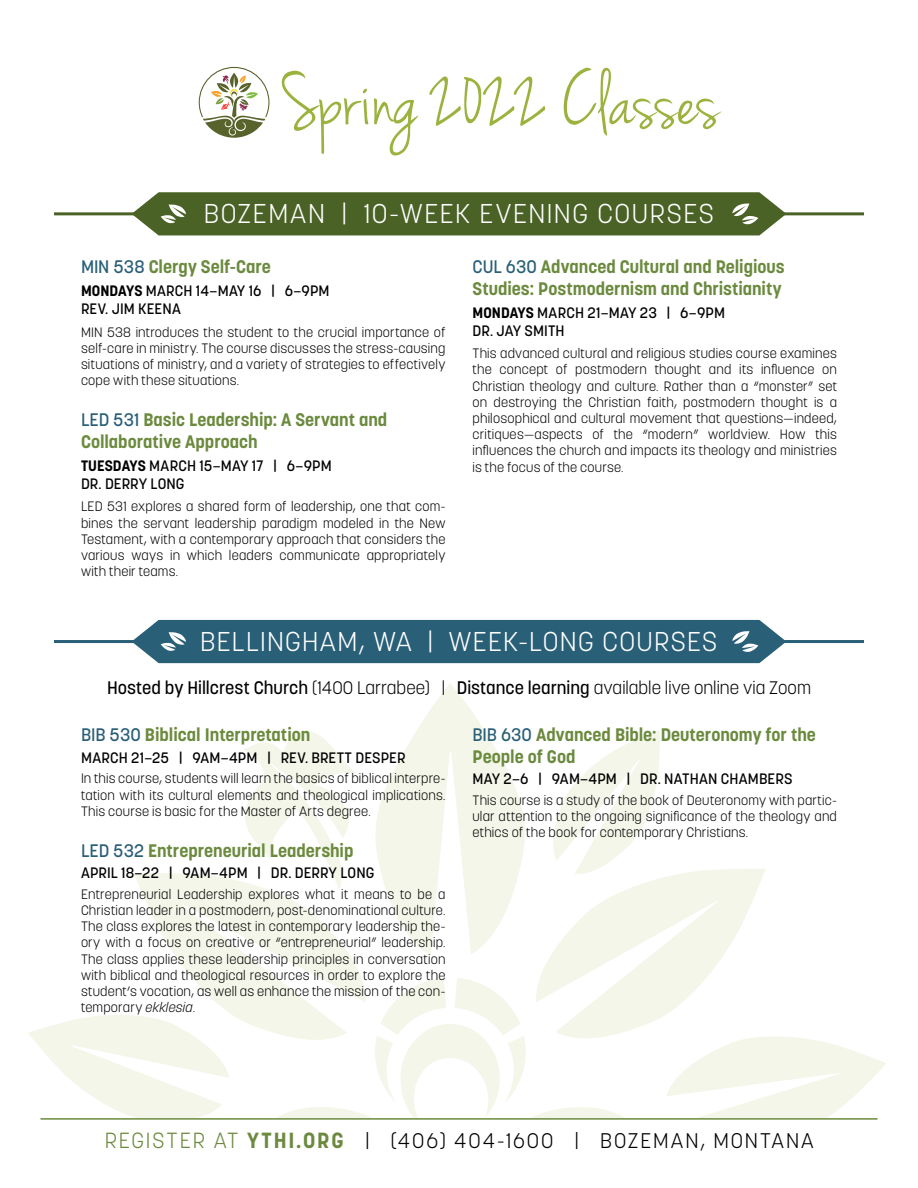
<style>
.page{position:relative;width:918px;height:1188px;background:#fff}
.page>*{position:absolute;margin:0;border:0;box-sizing:border-box;transform-origin:0 0}
.t1{font:81px "Jenna Sue";color:#9bb33e}
.t2{font:300 27px "Korolev";letter-spacing:.05em;color:#fff}
.YTI-Body{font:300 21px "Korolev";letter-spacing:.095em;color:#000}
.YTI-Schedule-ClassTi{font:700 18px/21.6px "Korolev";color:#6b8a3e}
.YTI-Body-2{font:300 18px "Korolev";color:#000}
.YTI-Schedule-ClassTi-2{font:700 18px "Korolev";color:#6c8a3d}
.YTI-Schedule-Details{font:500 15px "Korolev";letter-spacing:.005em;color:#000}
.YTI-Body-3{font:300 13.5px/16.2px "Korolev";letter-spacing:.015em;color:#000;text-align:justify}
.YTI-Schedule-Body{font:300 13.5px/16.2px "Korolev";letter-spacing:.015em;color:#000;text-align:justify}
.s1{font-weight:500;color:#295f77}
.s2{font-weight:700}
.s3{font-weight:500}
.s4{font-style:italic}
.s5{font-size:21.75px;color:#6b8a3e}
.s6{font-weight:700;font-size:21.75px;color:#6b8a3e}
</style>
<div class="page">
<svg style="left:28px;top:663px;width:858px;height:455px"></svg>
<hr style="left:40px;top:1118px;width:838px;height:2px;background:#6c8a3d">
<svg style="left:199px;top:67px;width:70px;height:71px"></svg>
<hr style="left:54px;top:212px;width:810px;height:3px;background:#4a6226">
<svg style="left:132px;top:192px;width:654px;height:43px;background:#546b32"></svg>
<hr style="left:54px;top:640px;width:810px;height:3px;background:#295f77">
<div style="left:133px;top:620px;width:652px;height:43px;background:#295f77"></div>
<p class="t1" style="left:282px;top:54px;width:438px">Spring 2022 Classes</p>
<p class="t2" style="left:204px;top:197px;width:512px">BOZEMAN | 10-WEEK EVENING COURSES</p>
<p class="YTI-Schedule-ClassTi" style="left:81px;top:256px;width:191px"><span class="s1">MIN 538</span> Clergy Self-Care</p>
<p class="YTI-Schedule-Details" style="left:81px;top:282px;width:250px"><span class="s2">MONDAYS</span> MARCH 14–MAY 16 | 6–9PM</p>
<p class="YTI-Schedule-Details" style="left:81px;top:300px;width:101px">REV. JIM KEENA</p>
<p class="YTI-Body-3" style="left:81px;top:324px;width:366px">MIN 538 introduces the student to the crucial importance of self-care in ministry. The course discusses the stress-causing situations of ministry, and a variety of strategies to effectively cope with these situations.</p>
<p class="YTI-Schedule-ClassTi" style="left:81px;top:409px;width:308px"><span class="s1">LED 531</span> Basic Leadership: A Servant and<br>Collaborative Approach</p>
<p class="YTI-Schedule-Details" style="left:81px;top:456px;width:252px"><span class="s2">TUESDAYS</span> MARCH 15–MAY 17 | 6–9PM</p>
<p class="YTI-Schedule-Details" style="left:81px;top:474px;width:105px">DR. DERRY LONG</p>
<p class="YTI-Body-3" style="left:81px;top:499px;width:366px">LED 531 explores a shared form of leadership, one that com&shy;bines the servant leadership paradigm modeled in the New Testament, with a contemporary approach that considers the various ways in which leaders communicate appropriately with their teams.</p>
<p class="YTI-Schedule-ClassTi" style="left:472px;top:256px;width:314px"><span class="s1">CUL 630</span> Advanced Cultural and Religious<br>Studies: Postmodernism and Christianity</p>
<p class="YTI-Schedule-Details" style="left:472px;top:303px;width:254px"><span class="s2">MONDAYS</span> MARCH 21–MAY 23 | 6–9PM</p>
<p class="YTI-Schedule-Details" style="left:472px;top:321px;width:94px">DR. JAY SMITH</p>
<p class="YTI-Schedule-Body" style="left:472px;top:345px;width:366px">This advanced cultural and religious studies course examines the concept of postmodern thought and its influence on Christian theology and culture. Rather than a “monster” set on destroying the Christian faith, postmodern thought is a philosophical and cultural movement that questions—indeed, critiques—aspects of the “modern” worldview. How this influences the church and impacts its theology and ministries is the focus of the course.</p>
<p class="t2" style="left:200px;top:624px;width:519px">BELLINGHAM, WA | WEEK-LONG COURSES</p>
<p class="YTI-Body-2" style="left:107px;top:676px;width:705px"><span class="s3">Hosted by Hillcrest Church</span> (1400 Larrabee) | <span class="s3">Distance learning</span> available live online via Zoom</p>
<p class="YTI-Schedule-ClassTi-2" style="left:81px;top:724px;width:231px"><span class="s1">BIB 530</span> Biblical Interpretation</p>
<p class="YTI-Schedule-Details" style="left:81px;top:748px;width:326px">MARCH 21–25 | 9AM–4PM | REV. BRETT DESPER</p>
<p class="YTI-Body-3" style="left:81px;top:771px;width:366px">In this course, students will learn the basics of biblical interpre&shy;tation with its cultural elements and theological implications.<br>This course is basic for the Master of Arts degree.</p>
<p class="YTI-Schedule-ClassTi" style="left:81px;top:840px;width:274px"><span class="s1">LED 532</span> Entrepreneurial Leadership</p>
<p class="YTI-Schedule-Details" style="left:81px;top:863px;width:295px">APRIL 18–22 | 9AM–4PM | DR. DERRY LONG</p>
<p class="YTI-Body-3" style="left:81px;top:886px;width:366px">Entrepreneurial Leadership explores what it means to be a Christian leader in a postmodern, post-denominational culture.<br>The class explores the latest in contemporary leadership the&shy;ory with a focus on creative or “entrepreneurial” leadership.<br>The class applies these leadership principles in conversation with biblical and theological resources in order to explore the student’s vocation, as well as enhance the mission of the con&shy;temporary <span class="s4">ekklesia</span>.</p>
<p class="YTI-Schedule-ClassTi" style="left:472px;top:724px;width:345px"><span class="s1">BIB 630</span> Advanced Bible: Deuteronomy for the<br>People of God</p>
<p class="YTI-Schedule-Details" style="left:472px;top:770px;width:322px">MAY 2–6 | 9AM–4PM | DR. NATHAN CHAMBERS</p>
<p class="YTI-Body-3" style="left:472px;top:792px;width:366px">This course is a study of the book of Deuteronomy with partic&shy;ular attention to the ongoing significance of the theology and ethics of the book for contemporary Christians.</p>
<p class="YTI-Body" style="left:105px;top:1128px;width:711px"><span class="s5">REGISTER AT</span> <span class="s6">YTHI.ORG</span> | (406) 404-1600 | BOZEMAN, MONTANA</p>
</div>
